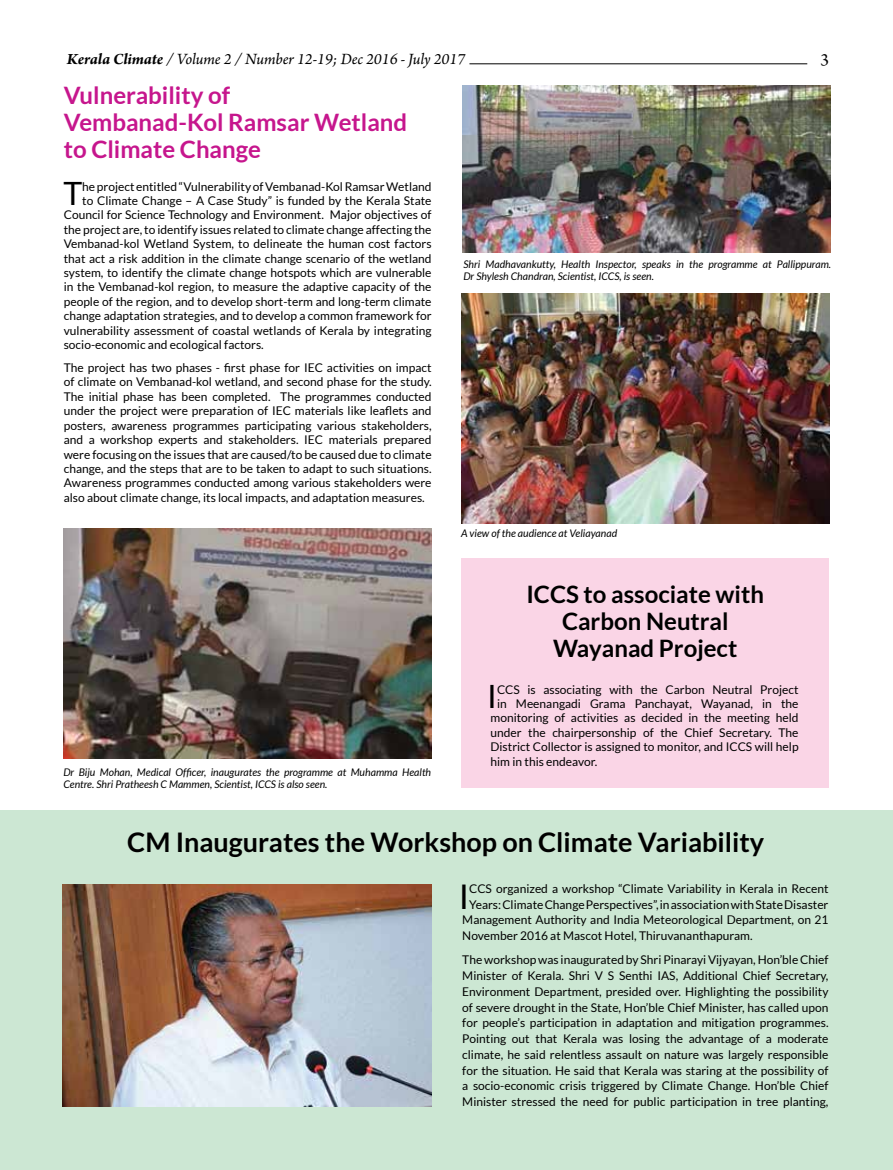
<style>
.page{position:relative;width:893px;height:1170px;background:#fff}
.page>*{position:absolute;margin:0;border:0;box-sizing:border-box;transform-origin:0 0}
.t1{font:34.05px "Lato";color:#000}
.t2{font:32.1px "Lato";color:#000}
.t3{font:700 27px "Lato";color:#000}
.t4{font:700 24px/27px "Lato";color:#c6168d}
.t5{font:700 24px/27px "Lato";color:#000;text-align:center}
.t6{font:18px "Arno Pro";color:#000}
.t7{font:italic 16.5px "Arno Pro";letter-spacing:-.005em;color:#000}
.t8{font:12px/14.4px "Lato";color:#000;text-align:justify}
.t9{font:italic 10.5px/12.6px "Lato";color:#000}
.s1{font-weight:700}
</style>
<div class="page">
<div style="left:0;top:810px;width:893px;height:359px;background:#cce7d3"></div>
<img style="left:63px;top:528px;width:369px;height:230px">
<img style="left:461px;top:293px;width:368px;height:230px">
<img style="left:462px;top:85px;width:368px;height:168px">
<div style="left:461px;top:558px;width:368px;height:230px;background:#fad5e6"></div>
<img style="left:63px;top:884px;width:368px;height:222px">
<hr style="left:469px;top:64px;width:338px;height:1px;background:#000">
<h3 class="t7" style="left:67px;top:49px;width:400px"><span class="s1">Kerala Climate</span> / Volume 2 / Number 12-19; Dec 2016 - July 2017</h3>
<h3 class="t6" style="left:821px;top:49px;width:10px">3</h3>
<h3 class="t4" style="left:64px;top:82px;width:345px">Vulnerability of<br>Vembanad-Kol Ramsar Wetland to Climate Change</h3>
<h2 class="t2" style="left:63px;top:175px;width:20px">T</h2>
<p class="t8" style="left:82px;top:179px;width:351px">he project entitled “Vulnerability of Vembanad-Kol Ramsar Wetland</p>
<p class="t8" style="left:82px;top:193px;width:351px">to Climate Change – A Case Study” is funded by the Kerala State</p>
<p class="t8" style="left:64px;top:208px;width:369px">Council for Science Technology and Environment. Major objectives of</p>
<p class="t8" style="left:64px;top:222px;width:369px">the project are, to identify issues related to climate change affecting the</p>
<p class="t8" style="left:64px;top:236px;width:369px">Vembanad-kol Wetland System, to delineate the human cost factors</p>
<p class="t8" style="left:64px;top:251px;width:369px">that act a risk addition in the climate change scenario of the wetland</p>
<p class="t8" style="left:64px;top:265px;width:369px">system, to identify the climate change hotspots which are vulnerable</p>
<p class="t8" style="left:64px;top:280px;width:369px">in the Vembanad-kol region, to measure the adaptive capacity of the</p>
<p class="t8" style="left:64px;top:294px;width:369px">people of the region, and to develop short-term and long-term climate</p>
<p class="t8" style="left:64px;top:308px;width:369px">change adaptation strategies, and to develop a common framework for</p>
<p class="t8" style="left:64px;top:323px;width:369px">vulnerability assessment of coastal wetlands of Kerala by integrating</p>
<p class="t8" style="left:64px;top:337px;width:201px">socio-economic and ecological factors.</p>
<p class="t8" style="left:64px;top:360px;width:369px">The project has two phases - first phase for IEC activities on impact of climate on Vembanad-kol wetland, and second phase for the study.<br>The initial phase has been completed. The programmes conducted under the project were preparation of IEC materials like leaflets and posters, awareness programmes participating various stakeholders, and a workshop experts and stakeholders. IEC materials prepared were focusing on the issues that are caused/to be caused due to climate change, and the steps that are to be taken to adapt to such situations.<br>Awareness programmes conducted among various stakeholders were also about climate change, its local impacts, and adaptation measures.</p>
<p class="t9" style="left:63px;top:765px;width:369px">Dr Biju Mohan, Medical Officer, inaugurates the programme at Muhamma Health<br>Centre. Shri Pratheesh C Mammen, Scientist, ICCS is also seen.</p>
<p class="t9" style="left:463px;top:258px;width:369px">Shri Madhavankutty, Health Inspector, speaks in the programme at Pallippuram.<br>Dr Shylesh Chandran, Scientist, ICCS, is seen.</p>
<p class="t9" style="left:461px;top:527px;width:158px">A view of the audience at Veliayanad</p>
<h3 class="t5" style="left:526px;top:580px;width:239px">ICCS to associate with<br>Carbon Neutral<br>Wayanad Project</h3>
<h2 class="t2" style="left:487px;top:678px;width:11px">I</h2>
<p class="t8" style="left:497px;top:682px;width:303px">CCS is associating with the Carbon Neutral Project</p>
<p class="t8" style="left:497px;top:696px;width:303px">in Meenangadi Grama Panchayat, Wayanad, in the</p>
<p class="t8" style="left:491px;top:710px;width:309px">monitoring of activities as decided in the meeting held</p>
<p class="t8" style="left:491px;top:725px;width:310px">under the chairpersonship of the Chief Secretary. The</p>
<p class="t8" style="left:491px;top:739px;width:310px">District Collector is assigned to monitor, and ICCS will help</p>
<p class="t8" style="left:491px;top:754px;width:108px">him in this endeavor.</p>
<h3 class="t3" style="left:127px;top:827px;width:638px">CM Inaugurates the Workshop on Climate Variability</h3>
<h1 class="t1" style="left:459px;top:877px;width:12px">I</h1>
<p class="t8" style="left:469px;top:881px;width:361px">CCS organized a workshop “Climate Variability in Kerala in Recent</p>
<p class="t8" style="left:469px;top:896px;width:361px">Years: Climate Change Perspectives”, in association with State Disaster</p>
<p class="t8" style="left:462px;top:912px;width:368px">Management Authority and India Meteorological Department, on 21</p>
<p class="t8" style="left:462px;top:928px;width:292px">November 2016 at Mascot Hotel, Thiruvananthapuram.</p>
<p class="t8" style="left:462px;top:951px;width:368px;line-height:15.8px">The workshop was inaugurated by Shri Pinarayi Vijyayan, Hon’ble Chief Minister of Kerala. Shri V S Senthi IAS, Additional Chief Secretary, Environment Department, presided over. Highlighting the possibility of severe drought in the State, Hon’ble Chief Minister, has called upon for people’s participation in adaptation and mitigation programmes.<br>Pointing out that Kerala was losing the advantage of a moderate climate, he said relentless assault on nature was largely responsible for the situation. He said that Kerala was staring at the possibility of a socio-economic crisis triggered by Climate Change. Hon’ble Chief Minister stressed the need for public participation in tree planting,</p>
</div>
